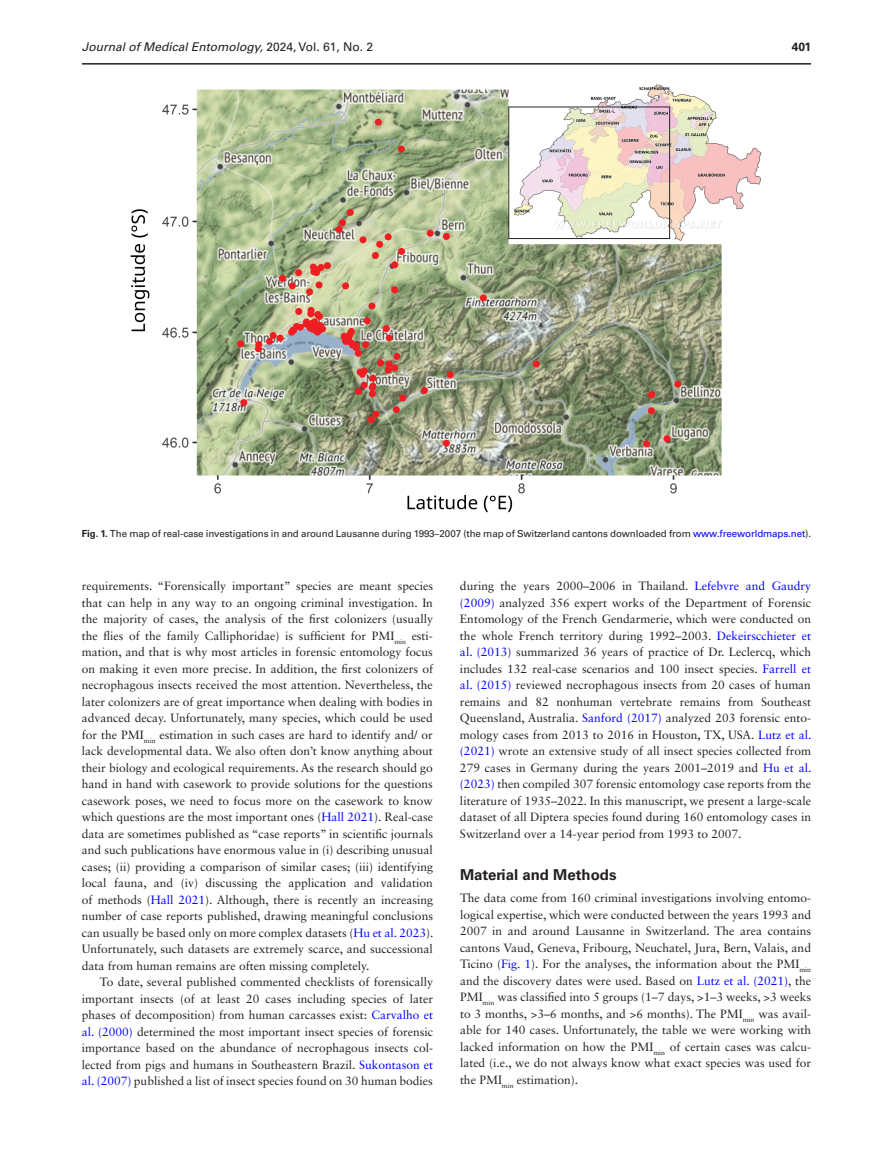
<style>
.page{position:relative;width:893px;height:1174px;background:#fff}
.page>*{position:absolute;margin:0;border:0;box-sizing:border-box;transform-origin:0 0}
.t1{font:700 15px "Univers LT Std";color:#231f20}
.t2{font:12px/16.5px "Sabon LT Std";color:#231f20;text-align:justify}
.t3{font:italic 12px "Univers LT Std";color:#231f20}
.t4{font:700 12px "Univers LT Std";color:#231f20}
.t5{font:9.75px "Univers LT Std";letter-spacing:-.01em;color:#231f20}
.s1{font-style:normal}
.s2{font-weight:700}
.s3{color:#00f}
</style>
<div class="page">
<hr style="left:82px;top:63px;width:729px;height:2px;background:#231f20">
<img style="left:130px;top:84px;width:632px;height:429px">
<p class="t3" style="left:82px;top:40px;width:293px">Journal of Medical Entomology, <span class="s1">2024, Vol. 61, No. 2</span></p>
<p class="t4" style="left:792px;top:40px;width:21px">401</p>
<p class="t5" style="left:82px;top:527px;width:731px"><span class="s2">Fig. 1.</span> The map of real-case investigations in and around Lausanne during 1993–2007 (the map of Switzerland cantons downloaded from <span class="s3">www.freeworldmaps.net</span>).</p>
<p class="t2" style="left:82px;top:577px;width:353px">requirements. “Forensically important” species are meant species that can help in any way to an ongoing criminal investigation. In the majority of cases, the analysis of the first colonizers (usually the flies of the family Calliphoridae) is sufficient for PMI<sub>min</sub> esti&shy;mation, and that is why most articles in forensic entomology focus on making it even more precise. In addition, the first colonizers of necrophagous insects received the most attention. Nevertheless, the later colonizers are of great importance when dealing with bodies in advanced decay. Unfortunately, many species, which could be used for the PMI<sub>min</sub> estimation in such cases are hard to identify and/ or lack developmental data. We also often don’t know anything about their biology and ecological requirements. As the research should go hand in hand with casework to provide solutions for the questions casework poses, we need to focus more on the casework to know which questions are the most important ones (<span class="s3">Hall 2021</span>). Real-case data are sometimes published as “case reports” in scientific journals and such publications have enormous value in (i) describing unusual cases; (ii) providing a comparison of similar cases; (iii) identifying local fauna, and (iv) discussing the application and validation of methods (<span class="s3">Hall 2021</span>). Although, there is recently an increasing number of case reports published, drawing meaningful conclusions can usually be based only on more complex datasets (<span class="s3">Hu et al. 2023</span>).<br>Unfortunately, such datasets are extremely scarce, and successional data from human remains are often missing completely.</p>
<p class="t2" style="left:82px;top:973px;width:353px;text-indent:18px">To date, several published commented checklists of forensically important insects (of at least 20 cases including species of later phases of decomposition) from human carcasses exist: <span class="s3">Carvalho et al. (2000)</span> determined the most important insect species of forensic importance based on the abundance of necrophagous insects col&shy;lected from pigs and humans in Southeastern Brazil. <span class="s3">Sukontason et al. (2007)</span> published a list of insect species found on 30 human bodies</p>
<p class="t2" style="left:460px;top:577px;width:353px">during the years 2000–2006 in Thailand. <span class="s3">Lefebvre and Gaudry (2009)</span> analyzed 356 expert works of the Department of Forensic Entomology of the French Gendarmerie, which were conducted on the whole French territory during 1992–2003. <span class="s3">Dekeirscchieter et al. (2013)</span> summarized 36 years of practice of Dr. Leclercq, which includes 132 real-case scenarios and 100 insect species. <span class="s3">Farrell et al. (2015)</span> reviewed necrophagous insects from 20 cases of human remains and 82 nonhuman vertebrate remains from Southeast Queensland, Australia. <span class="s3">Sanford (2017)</span> analyzed 203 forensic ento&shy;mology cases from 2013 to 2016 in Houston, TX, USA. <span class="s3">Lutz et al. (2021)</span> wrote an extensive study of all insect species collected from 279 cases in Germany during the years 2001–2019 and <span class="s3">Hu et al. (2023)</span> then compiled 307 forensic entomology case reports from the literature of 1935–2022. In this manuscript, we present a large-scale dataset of all Diptera species found during 160 entomology cases in Switzerland over a 14-year period from 1993 to 2007.</p>
<p class="t1" style="left:460px;top:865px;width:158px">Material and Methods</p>
<p class="t2" style="left:460px;top:889px;width:353px">The data come from 160 criminal investigations involving entomo&shy;logical expertise, which were conducted between the years 1993 and 2007 in and around Lausanne in Switzerland. The area contains cantons Vaud, Geneva, Fribourg, Neuchatel, Jura, Bern, Valais, and Ticino (<span class="s3">Fig. 1</span>). For the analyses, the information about the PMI<sub>min </sub>and the discovery dates were used. Based on <span class="s3">Lutz et al. (2021)</span>, the PMI<sub>min</sub> was classified into 5 groups (1–7 days, &gt;1–3 weeks, &gt;3 weeks to 3 months, &gt;3–6 months, and &gt;6 months). The PMI<sub>min</sub> was avail&shy;able for 140 cases. Unfortunately, the table we were working with lacked information on how the PMI<sub>min</sub> of certain cases was calcu&shy;lated (i.e., we do not always know what exact species was used for the PMI<sub>min</sub> estimation).</p>
</div>
